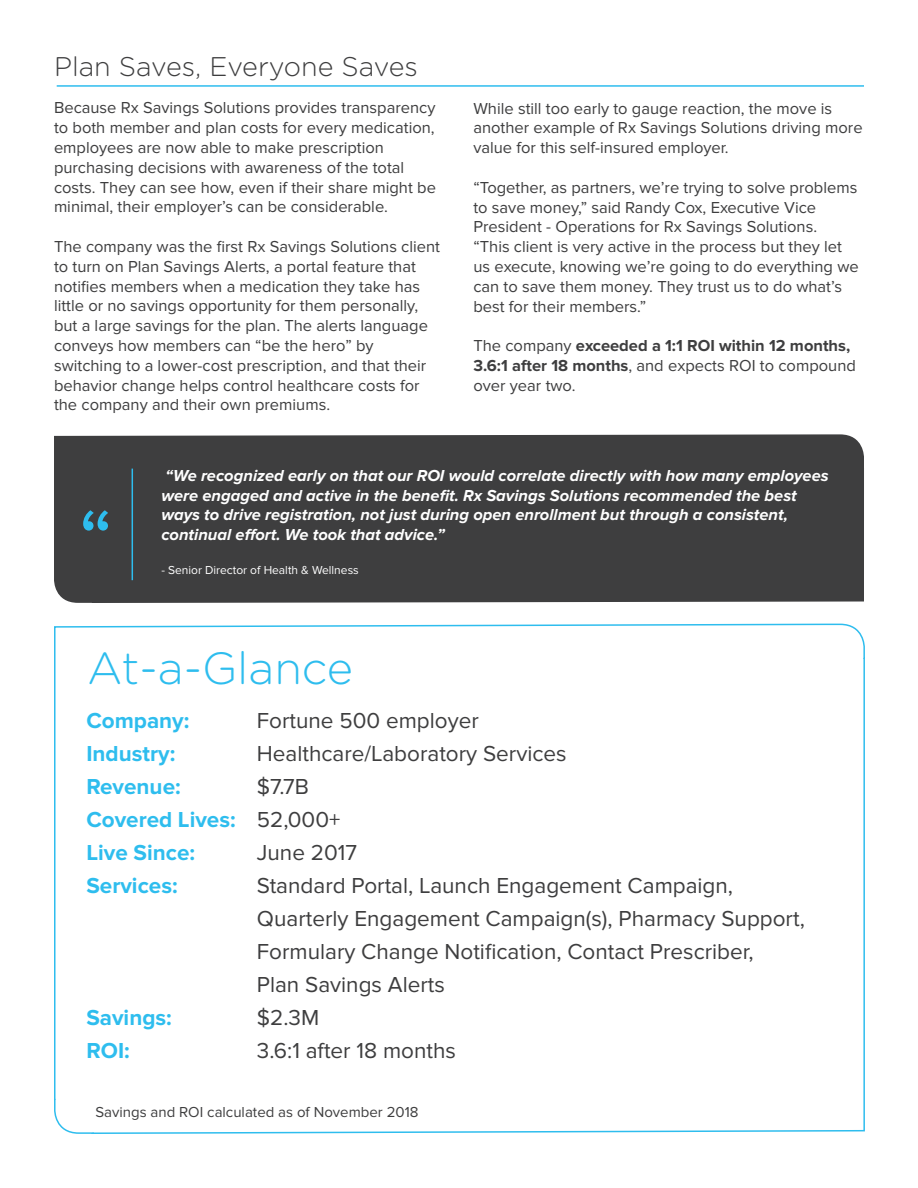
<style>
.page{position:relative;width:918px;height:1188px;background:#fff}
.page>*{position:absolute;margin:0;border:0;box-sizing:border-box;transform-origin:0 0}
.t1{font:90px "Proxima Nova";color:#2ebdee}
.t2{font:300 45px "Gotham Rounded";color:#2ebdee}
.t3{font:300 27px "Gotham Rounded";color:#3e3e3f}
.t4{font:22.5px "Proxima Nova";color:#3e3e3f}
.t5{font:700 22.5px "Proxima Nova";color:#2ebdee}
.t6{font:16.5px/19.8px "Proxima Nova";color:#3e3e3f}
.t7{font:italic 700 16.5px/19.8px "Proxima Nova";color:#fff}
.t8{font:700 16.5px/19.8px "Proxima Nova";color:#3e3e3f}
.t9{font:15px "Proxima Nova";color:#3e3e3f}
.t10{font:12px "Proxima Nova";color:#fff}
.s1{font-weight:400}
</style>
<div class="page">
<svg style="left:54px;top:623px;width:811px;height:511px"></svg>
<div style="left:54px;top:434px;width:810px;height:169px;background:#3e3e3f"></div>
<hr style="left:132px;top:469px;width:1px;height:111px;background:#2ebdee">
<hr style="left:57px;top:85px;width:807px;height:2px;background:#2ebdee">
<p class="t3" style="left:54px;top:48px;width:365px">Plan Saves, Everyone Saves</p>
<p class="t6" style="left:54px;top:98px;width:383px">Because Rx Savings Solutions provides transparency to both member and plan costs for every medication, employees are now able to make prescription purchasing decisions with awareness of the total costs. They can see how, even if their share might be minimal, their employer’s can be considerable.</p>
<p class="t6" style="left:54px;top:237px;width:388px">The company was the first Rx Savings Solutions client to turn on Plan Savings Alerts, a portal feature that notifies members when a medication they take has little or no savings opportunity for them personally, but a large savings for the plan. The alerts language conveys how members can “be the hero” by switching to a lower-cost prescription, and that their behavior change helps control healthcare costs for the company and their own premiums.</p>
<p class="t6" style="left:473px;top:98px;width:391px">While still too early to gauge reaction, the move is another example of Rx Savings Solutions driving more value for this self-insured employer.</p>
<p class="t6" style="left:473px;top:178px;width:385px">“Together, as partners, we’re trying to solve problems to save money,” said Randy Cox, Executive Vice<br>President - Operations for Rx Savings Solutions.</p>
<p class="t6" style="left:473px;top:237px;width:387px">“This client is very active in the process but they let us execute, knowing we’re going to do everything we can to save them money. They trust us to do what’s best for their members.”</p>
<p class="t8" style="left:473px;top:336px;width:384px"><span class="s1">The company</span> exceeded a 1:1 ROI within 12 months,<br>3.6:1 after 18 months<span class="s1">, and expects ROI to compound over year two.</span></p>
<p class="t1" style="left:78px;top:490px;width:37px">“</p>
<p class="t7" style="left:161px;top:466px;width:669px">“We recognized early on that our ROI would correlate directly with how many employees were engaged and active in the benefit. Rx Savings Solutions recommended the best ways to drive registration, not just during open enrollment but through a consistent, continual effort. We took that advice.”</p>
<p class="t10" style="left:161px;top:563px;width:199px">- Senior Director of Health &amp; Wellness</p>
<p class="t2" style="left:87px;top:638px;width:267px">At-a-Glance</p>
<p class="t5" style="left:86px;top:707px;width:105px">Company:</p>
<p class="t5" style="left:86px;top:740px;width:91px">Industry:</p>
<p class="t5" style="left:86px;top:773px;width:96px">Revenue:</p>
<p class="t5" style="left:86px;top:806px;width:151px">Covered Lives:</p>
<p class="t5" style="left:86px;top:839px;width:110px">Live Since:</p>
<p class="t5" style="left:86px;top:872px;width:93px">Services:</p>
<p class="t5" style="left:86px;top:1004px;width:87px">Savings:</p>
<p class="t5" style="left:86px;top:1037px;width:45px">ROI:</p>
<p class="t4" style="left:257px;top:707px;width:223px">Fortune 500 employer</p>
<p class="t4" style="left:257px;top:740px;width:311px">Healthcare/Laboratory Services</p>
<p class="t4" style="left:257px;top:773px;width:54px">$7.7B</p>
<p class="t4" style="left:257px;top:806px;width:85px">52,000+</p>
<p class="t4" style="left:257px;top:839px;width:102px">June 2017</p>
<p class="t4" style="left:257px;top:872px;width:478px">Standard Portal, Launch Engagement Campaign,</p>
<p class="t4" style="left:257px;top:905px;width:549px">Quarterly Engagement Campaign(s), Pharmacy Support,</p>
<p class="t4" style="left:257px;top:938px;width:498px">Formulary Change Notification, Contact Prescriber,</p>
<p class="t4" style="left:257px;top:971px;width:190px">Plan Savings Alerts</p>
<p class="t4" style="left:257px;top:1004px;width:64px">$2.3M</p>
<p class="t4" style="left:257px;top:1037px;width:201px">3.6:1 after 18 months</p>
<p class="t9" style="left:95px;top:1103px;width:325px">Savings and ROI calculated as of November 2018</p>
</div>
